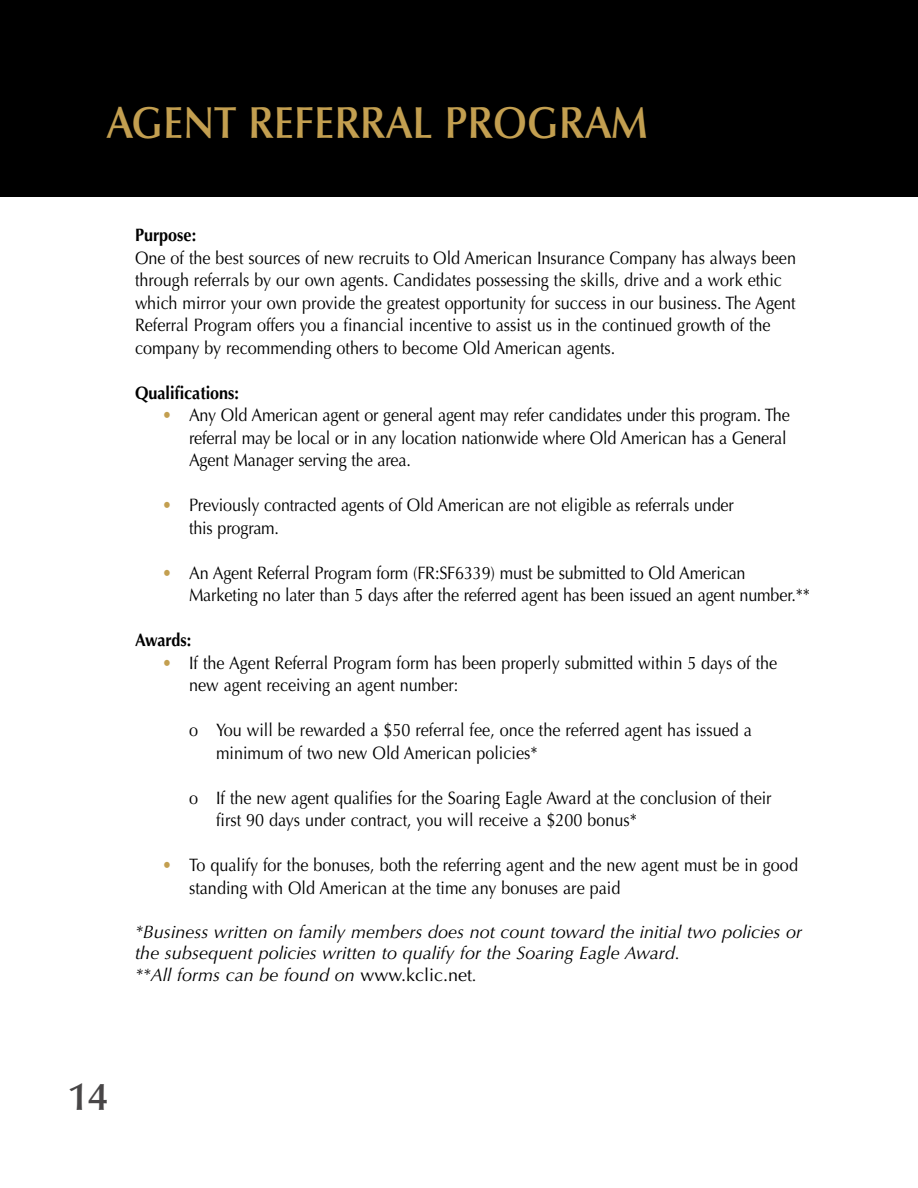
<style>
.page{position:relative;width:918px;height:1188px;background:#fff}
.page>*{position:absolute;margin:0;border:0;box-sizing:border-box;transform-origin:0 0}
.t1{font:600 45px "Optima LT Std";color:#c39f50;scale:.9 1}
.t2{font:600 39px "Optima LT Std";color:#484647}
.t3{font:18px/22.5px "Optima LT Std";color:#000;scale:.9 1}
.t4{font:italic 18px/21.6px "Optima LT Std";color:#000}
.t5{font:700 18px "Optima LT Std";color:#000;scale:.9 1}
.s1{color:#c39f50}
.s2{font-style:normal}
</style>
<div class="page">
<div style="left:0;top:0;width:918px;height:196px;background:#000"></div>
<h1 class="t1" style="left:107px;top:97px;width:603px">AGENT REFERRAL PROGRAM</h1>
<p class="t5" style="left:135px;top:224px;width:70px">Purpose:</p>
<p class="t3" style="left:135px;top:246px;width:736px">One of the best sources of new recruits to Old American Insurance Company has always been through referrals by our own agents. Candidates possessing the skills, drive and a work ethic which mirror your own provide the greatest opportunity for success in our business. The Agent Referral Program offers you a financial incentive to assist us in the continued growth of the company by recommending others to become Old American agents.</p>
<p class="t5" style="left:135px;top:382px;width:117px">Qualifications:</p>
<p class="t3" style="left:189px;top:404px;width:669px;text-indent:-27px"><span class="s1">•</span> Any Old American agent or general agent may refer candidates under this program. The referral may be local or in any location nationwide where Old American has a General<br>Agent Manager serving the area.</p>
<p class="t3" style="left:189px;top:494px;width:607px;text-indent:-27px"><span class="s1">•</span> Previously contracted agents of Old American are not eligible as referrals under this program.</p>
<p class="t3" style="left:189px;top:561px;width:691px;text-indent:-27px"><span class="s1">•</span> An Agent Referral Program form (FR:SF6339) must be submitted to Old American<br>Marketing no later than 5 days after the referred agent has been issued an agent number.**</p>
<p class="t5" style="left:135px;top:629px;width:64px">Awards:</p>
<p class="t3" style="left:189px;top:651px;width:655px;text-indent:-27px"><span class="s1">•</span> If the Agent Referral Program form has been properly submitted within 5 days of the new agent receiving an agent number:</p>
<p class="t3" style="left:216px;top:719px;width:597px;text-indent:-27px">o You will be rewarded a $50 referral fee, once the referred agent has issued a minimum of two new Old American policies*</p>
<p class="t3" style="left:216px;top:786px;width:619px;text-indent:-27px">o If the new agent qualifies for the Soaring Eagle Award at the conclusion of their first 90 days under contract, you will receive a $200 bonus*</p>
<p class="t3" style="left:189px;top:854px;width:678px;text-indent:-27px"><span class="s1">•</span> To qualify for the bonuses, both the referring agent and the new agent must be in good standing with Old American at the time any bonuses are paid</p>
<p class="t4" style="left:135px;top:921px;width:669px">*Business written on family members does not count toward the initial two policies or the subsequent policies written to qualify for the Soaring Eagle Award.<br>**All forms can be found on <span class="s2">www.kclic.net</span>.</p>
<h2 class="t2" style="left:67px;top:1074px;width:42px">14</h2>
</div>
